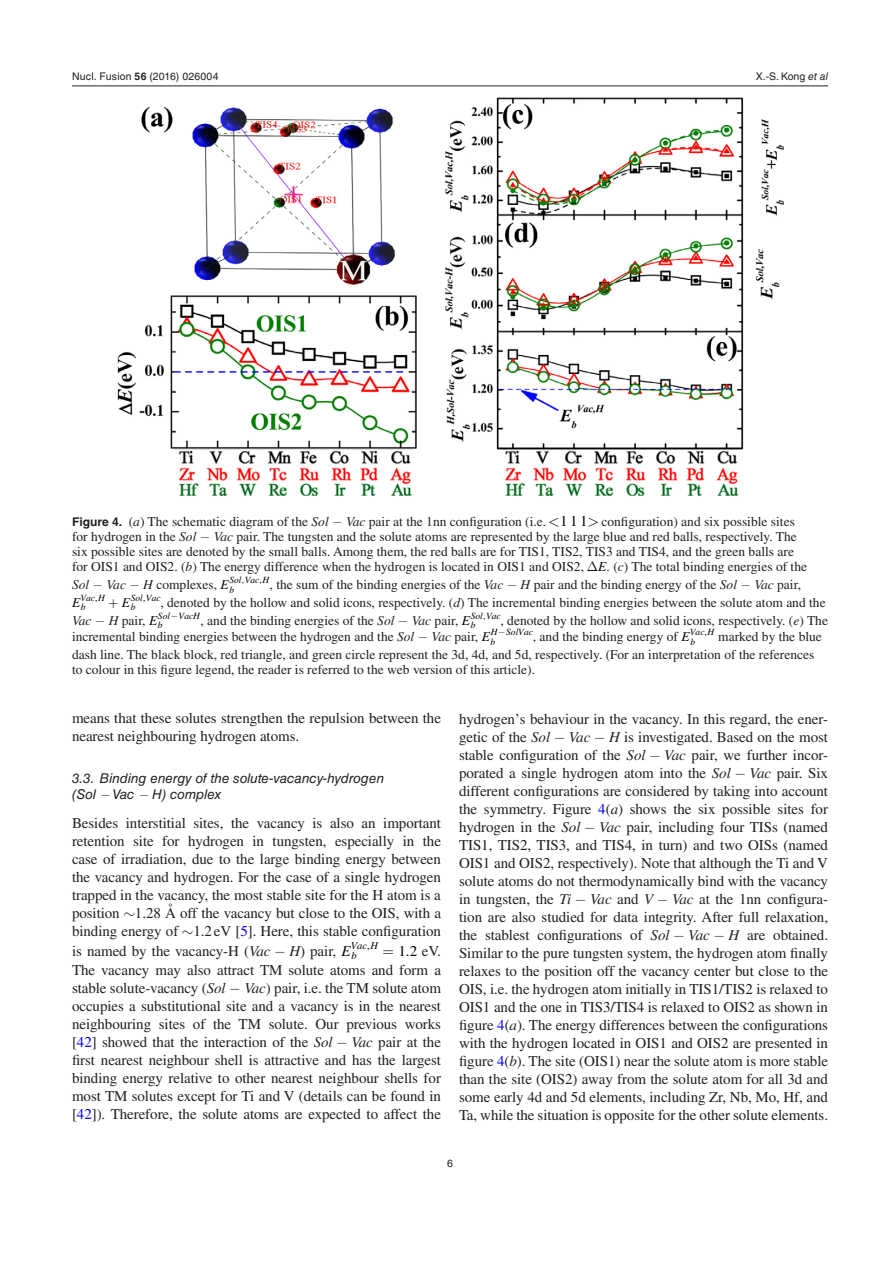
<style>
.page{position:relative;width:893px;height:1263px;background:#fff}
.page>*{position:absolute;margin:0;border:0;box-sizing:border-box;transform-origin:0 0}
.t1{font:15px/18px "Times LT Std";letter-spacing:-.005em;color:#231f20;text-align:justify}
.t2{font:15px "Times LT Std";color:#000}
.t3{font:13.5px/15px "Times LT Std";color:#231f20}
.t4{font:italic 13.5px/16.5px "Helvetica LT Std";color:#231f20}
.t5{font:italic 13.5px "Times LT Std";color:#000}
.t6{font:10.5px "Helvetica LT Std";letter-spacing:.02em;color:#231f20}
.t7{font:italic 10.5px "Times LT Std";color:#000}
.t8{font:italic 9.45px "Times LT Std";color:#000}
.t9{font:9.45px "Times LT Std";color:#000}
.s1{font-family:"Helvetica";font-weight:700}
.s2{font-family:"Helvetica"}
.s3{font-style:italic}
.s4{font-family:"Helvetica LT Std";font-weight:700;font-size:12px}
.s5{font-size:15px;color:#000}
.s6{color:#000}
.s7{font-style:italic;color:#000}
.s8{font-style:normal}
.s9{font-family:"STIX General"}
.s10{color:#00f}
.s11{color:#231f20}
</style>
<div class="page">
<hr style="left:72px;top:86px;width:756px;height:1px;background:#231f20">
<img style="left:117px;top:97px;width:666px;height:400px">
<p class="t6" style="left:72px;top:70px;width:148px">Nucl. Fusion <span class="s1">56</span> (<span class="s2">2016</span>) 026004</p>
<p class="t6" style="left:756px;top:70px;width:74px">X.-S. Kong <span class="s3">et al</span></p>
<p class="t3" style="left:72px;top:514px;width:737px"><span class="s4">Figure 4.</span> (<span class="s3">a</span>) The schematic diagram of the <span class="s3">Sol</span> − <span class="s3">Vac</span> pair at the 1nn configuration (i.e. <span class="s5">1 1 1</span> configuration) and six possible sites for hydrogen in the <span class="s3">Sol</span> − <span class="s3">Vac</span> pair. The tungsten and the solute atoms are represented by the large blue and red balls, respectively. The six possible sites are denoted by the small balls. Among them, the red balls are for TIS1, TIS2, TIS3 and TIS4, and the green balls are for OIS1 and OIS2. (<span class="s3">b</span>) The energy difference when the hydrogen is located in OIS1 and OIS2, <span class="s6">∆</span><span class="s7">E</span>. (<span class="s3">c</span>) The total binding energies of the</p>
<p class="t3" style="left:72px;top:577px;width:164px"><span class="s3">Sol</span> − <span class="s3">Vac</span> − <span class="s3">H</span> complexes, <span class="s7">E</span><sub>b</sub></p>
<p class="t8" style="left:229px;top:575px;width:41px">Sol<span class="s8">,</span>Vac H</p>
<p class="t9" style="left:259px;top:575px;width:4px">,</p>
<p class="t3" style="left:270px;top:577px;width:533px">, the sum of the binding energies of the <span class="s3">Vac</span> − <span class="s3">H</span> pair and the binding energy of the <span class="s3">Sol</span> − <span class="s3">Vac</span> pair,</p>
<p class="t8" style="left:131px;top:593px;width:31px">Sol Vac</p>
<p class="t3" style="left:72px;top:594px;width:755px;line-height:17.2px;text-indent:88px">, denoted by the hollow and solid icons, respectively. (<span class="s3">d</span>) The incremental binding energies between the solute atom and the<br><span class="s3">Vac</span> − <span class="s3">H</span> pair, <span class="s7">E</span><sub>b</sub></p>
<p class="t8" style="left:80px;top:593px;width:26px">Vac H</p>
<p class="t5" style="left:72px;top:595px;width:15px">E<sub>b</sub></p>
<p class="t5" style="left:122px;top:595px;width:10px">E</p>
<p class="t9" style="left:95px;top:593px;width:4px">,</p>
<p class="t9" style="left:143px;top:593px;width:4px">,</p>
<p class="t8" style="left:131px;top:602px;width:6px">b</p>
<p class="t8" style="left:471px;top:610px;width:31px">Sol<span class="s8">,</span>Vac</p>
<p class="t3" style="left:500px;top:612px;width:329px">, denoted by the hollow and solid icons, respectively. (<span class="s3">e</span>) The</p>
<p class="t3" style="left:72px;top:629px;width:425px">incremental binding energies between the hydrogen and the <span class="s3">Sol</span> − <span class="s3">Vac</span> pair, <span class="s7">E</span><sub>b</sub></p>
<p class="t8" style="left:158px;top:610px;width:44px">Sol−VacH</p>
<p class="t3" style="left:201px;top:612px;width:276px">, and the binding energies of the <span class="s3">Sol</span> − <span class="s3">Vac</span> pair, <span class="s7">E</span><sub>b</sub></p>
<p class="t8" style="left:491px;top:627px;width:44px">H−SolVac</p>
<p class="t8" style="left:690px;top:627px;width:26px">Vac H<span class="s8">,</span></p>
<p class="t3" style="left:72px;top:628px;width:751px;line-height:17.1px;text-indent:646px">marked by the blue dash line. The black block, red triangle, and green circle represent the 3d, 4d, and 5d, respectively. (For an interpretation of the references</p>
<p class="t3" style="left:72px;top:661px;width:464px">to colour in this figure legend, the reader is referred to the web version of this article).</p>
<p class="t3" style="left:533px;top:629px;width:164px">, and the binding energy of <span class="s7">E</span><sub>b</sub></p>
<p class="t1" style="left:72px;top:709px;width:370px">means that these solutes strengthen the repulsion between the nearest neighbouring hydrogen atoms.</p>
<p class="t4" style="left:72px;top:770px;width:314px">3.3. Binding energy of the solute-vacancy-hydrogen (Sol − Vac − H) complex</p>
<p class="t1" style="left:72px;top:814px;width:371px">Besides interstitial sites, the vacancy is also an important retention site for hydrogen in tungsten, especially in the case of irradiation, due to the large binding energy between the vacancy and hydrogen. For the case of a single hydrogen trapped in the vacancy, the most stable site for the H atom is a position ∼1.28 <span class="s9">Å</span> off the vacancy but close to the OIS, with a binding energy of ∼1.2eV [<span class="s10">5</span>]. Here, this stable configuration</p>
<p class="t1" style="left:72px;top:942px;width:286px">is named by the vacancy-H (<span class="s3">Vac</span> − <span class="s3">H</span>) pair, <span class="s7">E</span><sub>b</sub></p>
<p class="t2" style="left:398px;top:942px;width:44px">1.2 <span class="s11">eV.</span></p>
<p class="t7" style="left:351px;top:940px;width:29px">Vac H<span class="s8">,</span></p>
<p class="t1" style="left:72px;top:961px;width:371px">The vacancy may also attract TM solute atoms and form a stable solute-vacancy (<span class="s3">Sol</span> − <span class="s3">Vac</span>) pair, i.e. the TM solute atom occupies a substitutional site and a vacancy is in the nearest neighbouring sites of the TM solute. Our previous works [<span class="s10">42</span>] showed that the interaction of the <span class="s3">Sol</span> − <span class="s3">Vac</span> pair at the first nearest neighbour shell is attractive and has the largest binding energy relative to other nearest neighbour shells for most TM solutes except for Ti and V (details can be found in [<span class="s10">42</span>]). Therefore, the solute atoms are expected to affect the</p>
<p class="t1" style="left:459px;top:710px;width:371px">hydrogen<span class="s9">’</span>s behaviour in the vacancy. In this regard, the ener&shy;getic of the <span class="s3">Sol</span> − <span class="s3">Vac</span> − <span class="s3">H</span> is investigated. Based on the most stable configuration of the <span class="s3">Sol</span> − <span class="s3">Vac</span> pair, we further incor&shy;porated a single hydrogen atom into the <span class="s3">Sol</span> − <span class="s3">Vac</span> pair. Six different configurations are considered by taking into account the symmetry. Figure <span class="s10">4</span>(<span class="s3">a</span>) shows the six possible sites for hydrogen in the <span class="s3">Sol</span> − <span class="s3">Vac</span> pair, including four TISs (named TIS1, TIS2, TIS3, and TIS4, in turn) and two OISs (named OIS1 and OIS2, respectively). Note that although the Ti and V solute atoms do not thermodynamically bind with the vacancy in tungsten, the <span class="s3">Ti</span> − <span class="s3">Vac</span> and <span class="s3">V</span> − <span class="s3">Vac</span> at the 1nn configura&shy;tion are also studied for data integrity. After full relaxation, the stablest configurations of <span class="s3">Sol</span> − <span class="s3">Vac</span> − <span class="s3">H</span> are obtained.<br>Similar to the pure tungsten system, the hydrogen atom finally relaxes to the position off the vacancy center but close to the OIS, i.e. the hydrogen atom initially in TIS1/TIS2 is relaxed to OIS1 and the one in TIS3/TIS4 is relaxed to OIS2 as shown in figure <span class="s10">4</span>(<span class="s3">a</span>). The energy differences between the configurations with the hydrogen located in OIS1 and OIS2 are presented in figure <span class="s10">4</span>(<span class="s3">b</span>). The site (OIS1) near the solute atom is more stable than the site (OIS2) away from the solute atom for all 3d and some early 4d and 5d elements, including Zr, Nb, Mo, Hf, and Ta, while the situation is opposite for the other solute elements.</p>
<p class="t6" style="left:447px;top:1157px;width:7px">6</p>
</div>
